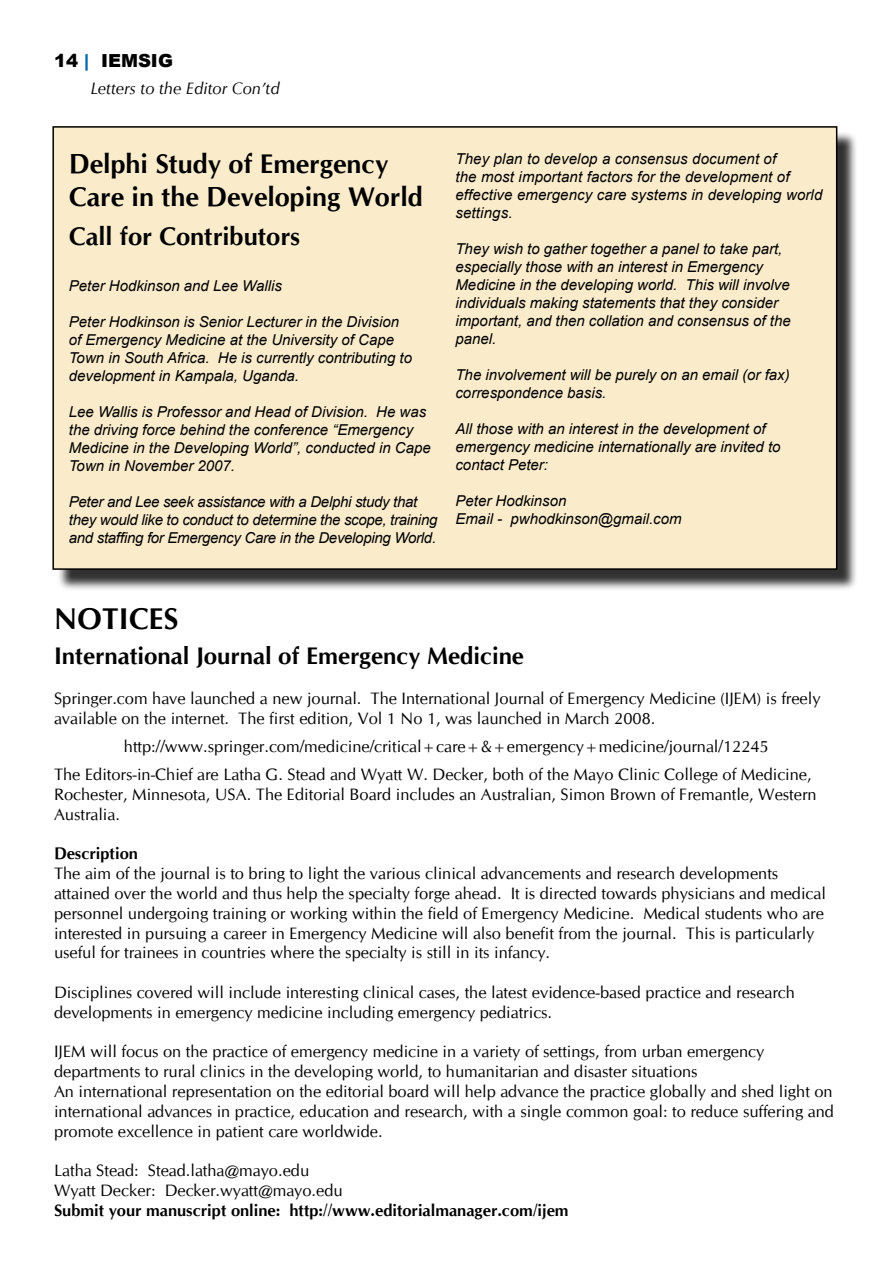
<style>
.page{position:relative;width:893px;height:1263px;background:#fff}
.page>*{position:absolute;margin:0;border:0;box-sizing:border-box;transform-origin:0 0}
.t1{font:700 30px "CG Omega";color:#000}
.t2{font:700 27px/32.4px "CG Omega";color:#000}
.t3{font:700 25.5px "CG Omega";color:#000}
.t4{font:700 24px "CG Omega";color:#000}
.t5{font:900 18px "Arial";color:#000}
.t6{font:16.5px/19.8px "CG Omega";color:#000}
.t7{font:700 16.5px "CG Omega";color:#000}
.t8{font:italic 16.5px "CG Omega";color:#000}
.t9{font:italic 15px/18px "Arial";color:#000}
.t10{font:italic 15px/18px "Arial";letter-spacing:-.02em;color:#000}
.s1{color:#0067ab}
</style>
<div class="page">
<div style="left:57px;top:131px;width:812px;height:468px;background:#000;opacity:.81"></div>
<div style="left:53px;top:127px;width:784px;height:442px;background:#faebcb"></div>
<div style="left:52px;top:126px;width:785px;height:444px;border:2px solid #000"></div>
<p class="t5" style="left:54px;top:47px;width:120px">14 <span class="s1">|</span> IEMSIG</p>
<p class="t8" style="left:90px;top:79px;width:191px">Letters to the Editor Con’td</p>
<h2 class="t2" style="left:69px;top:148px;width:355px">Delphi Study of Emergency<br>Care in the Developing World</h2>
<h3 class="t3" style="left:69px;top:220px;width:233px">Call for Contributors</h3>
<p class="t9" style="left:69px;top:277px;width:215px">Peter Hodkinson and Lee Wallis</p>
<p class="t9" style="left:69px;top:313px;width:345px">Peter Hodkinson is Senior Lecturer in the Division of Emergency Medicine at the University of Cape Town in South Africa. He is currently contributing to development in Kampala, Uganda.</p>
<p class="t9" style="left:69px;top:403px;width:363px">Lee Wallis is Professor and Head of Division. He was the driving force behind the conference “Emergency Medicine in the Developing World”, conducted in Cape Town in November 2007.</p>
<p class="t10" style="left:69px;top:493px;width:370px">Peter and Lee seek assistance with a Delphi study that they would like to conduct to determine the scope, training and staffing for Emergency Care in the Developing World.</p>
<p class="t9" style="left:455px;top:150px;width:368px">They plan to develop a consensus document of<br>the most important factors for the development of effective emergency care systems in developing world settings.</p>
<p class="t9" style="left:455px;top:240px;width:337px">They wish to gather together a panel to take part, especially those with an interest in Emergency Medicine in the developing world. This will involve individuals making statements that they consider important, and then collation and consensus of the panel.</p>
<p class="t9" style="left:455px;top:366px;width:336px">The involvement will be purely on an email (or fax) correspondence basis.</p>
<p class="t9" style="left:455px;top:420px;width:327px">All those with an interest in the development of emergency medicine internationally are invited to contact Peter:</p>
<p class="t9" style="left:455px;top:492px;width:228px">Peter Hodkinson<br>Email - pwhodkinson@gmail.com</p>
<h1 class="t1" style="left:54px;top:600px;width:126px">NOTICES</h1>
<h3 class="t4" style="left:54px;top:641px;width:471px">International Journal of Emergency Medicine</h3>
<p class="t6" style="left:54px;top:688px;width:768px">Springer.com have launched a new journal. The International Journal of Emergency Medicine (IJEM) is freely available on the internet. The first edition, Vol 1 No 1, was launched in March 2008.</p>
<p class="t6" style="left:54px;top:732px;width:759px;line-height:28.3px;text-indent:70px">http://www.springer.com/medicine/critical+care+&amp;+emergency+medicine/journal/12245<br>The Editors-in-Chief are Latha G. Stead and Wyatt W. Decker, both of the Mayo Clinic College of Medicine,</p>
<p class="t6" style="left:54px;top:785px;width:764px">Rochester, Minnesota, USA. The Editorial Board includes an Australian, Simon Brown of Fremantle, Western<br>Australia.</p>
<p class="t7" style="left:54px;top:843px;width:85px">Description</p>
<p class="t6" style="left:54px;top:864px;width:773px">The aim of the journal is to bring to light the various clinical advancements and research developments attained over the world and thus help the specialty forge ahead. It is directed towards physicians and medical personnel undergoing training or working within the field of Emergency Medicine. Medical students who are interested in pursuing a career in Emergency Medicine will also benefit from the journal. This is particularly useful for trainees in countries where the specialty is still in its infancy.</p>
<p class="t6" style="left:54px;top:983px;width:742px">Disciplines covered will include interesting clinical cases, the latest evidence-based practice and research developments in emergency medicine including emergency pediatrics.</p>
<p class="t6" style="left:54px;top:1042px;width:781px">IJEM will focus on the practice of emergency medicine in a variety of settings, from urban emergency departments to rural clinics in the developing world, to humanitarian and disaster situations<br>An international representation on the editorial board will help advance the practice globally and shed light on international advances in practice, education and research, with a single common goal: to reduce suffering and promote excellence in patient care worldwide.</p>
<p class="t6" style="left:54px;top:1161px;width:290px">Latha Stead: Stead.latha@mayo.edu<br>Wyatt Decker: Decker.wyatt@mayo.edu</p>
<p class="t7" style="left:54px;top:1200px;width:516px">Submit your manuscript online: http://www.editorialmanager.com/ijem</p>
</div>
